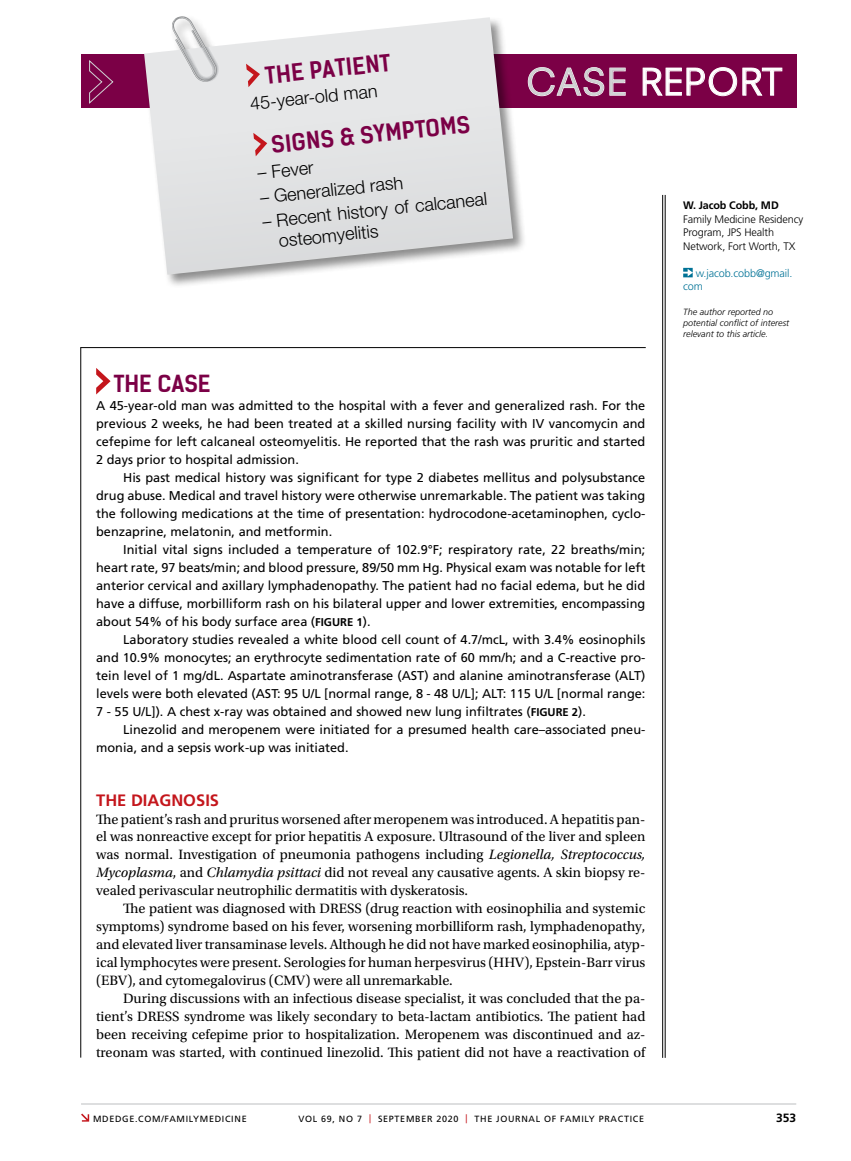
<style>
.page{position:relative;width:851px;height:1161px;background:#fff}
.page>*{position:absolute;margin:0;border:0;box-sizing:border-box;transform-origin:0 0}
.t1{font:36px "Neuzeit SLT Std";letter-spacing:.025em;color:#fff}
.t2{font:22.5px "Kelson Sans Bold BG";color:#7b0046}
.t3{font:300 18px/21px "Helvetica Neue LT Std";color:#000}
.t4{font:700 16.5px "Frutiger LT Std";color:#c4161c}
.t5{font:14.25px/18px "Utopia Std";color:#000;text-align:justify}
.t6{font:12.75px/18px "Frutiger LT Std";color:#000;text-align:justify}
.t7{font:700 12px "Frutiger LT Std";color:#000}
.t8{font:300 10.8px/13.5px "Frutiger LT Std";letter-spacing:-.01em;color:#000}
.t9{font:300 10.8px/13.5px "Frutiger LT Std";letter-spacing:-.01em;color:#007296}
.t10{font:700 10.8px "Frutiger LT Std";letter-spacing:-.01em;color:#000}
.t11{font:9px "Frutiger LT Std";letter-spacing:.075em;color:#000}
.t12{font:italic 300 9px/11.2px "Frutiger LT Std";color:#000}
.s1{color:#d1d3d4}
.s2{font-weight:700;font-size:11.25px}
.s3{font-style:italic}
.s4{color:#c4161c}
</style>
<div class="page">
<svg style="left:81px;top:1114px;width:8px;height:8px"></svg>
<hr style="left:81px;top:1104px;width:715px;height:1px;background:#bcbec0">
<div style="left:81px;top:54px;width:715px;height:54px;background:#7b0046"></div>
<svg style="left:89px;top:60px;width:25px;height:44px"></svg>
<svg style="left:527px;top:67px;width:99px;height:29px"></svg>
<svg style="left:642px;top:67px;width:140px;height:29px"></svg>
<hr style="left:665px;top:195px;width:1px;height:863px;background:#000">
<hr style="left:662px;top:195px;width:1px;height:863px;background:#000">
<svg style="left:683px;top:268px;width:9px;height:9px"></svg>
<svg style="left:96px;top:368px;width:15px;height:26px"></svg>
<hr style="left:80px;top:347px;width:1px;height:711px;background:#000">
<hr style="left:80px;top:347px;width:565px;height:1px;background:#000">
<div style="left:142px;top:15px;width:385px;height:274px;background:#000;opacity:.45"></div>
<svg style="left:144px;top:17px;width:369px;height:258px;background:#e1e1e2"></svg>
<svg style="left:171px;top:16px;width:54px;height:70px"></svg>
<svg style="left:246px;top:64px;width:14px;height:23px"></svg>
<svg style="left:253px;top:133px;width:14px;height:23px"></svg>
<h2 class="t2" style="left:264px;top:62px;width:127px;rotate:-6deg">THE PATIENT</h2>
<h3 class="t3" style="left:249px;top:93px;width:129px;rotate:-6deg">45-year-old man</h3>
<h2 class="t2" style="left:270px;top:131px;width:201px;rotate:-6deg">SIGNS &amp; SYMPTOMS</h2>
<h3 class="t3" style="left:256px;top:162px;width:58px;rotate:-6deg">– Fever</h3>
<h3 class="t3" style="left:259px;top:186px;width:145px;rotate:-6deg">– Generalized rash</h3>
<h3 class="t3" style="left:275px;top:209px;width:213px;text-indent:-14px;rotate:-6deg">– Recent history of calcaneal osteomyelitis</h3>
<h1 class="t1" style="left:526px;top:60px;width:257px"><span class="s1">CASE</span> REPORT</h1>
<p class="t10" style="left:683px;top:199px;width:97px">W. Jacob Cobb, MD</p>
<p class="t8" style="left:683px;top:212px;width:122px">Family Medicine Residency<br>Program, JPS Health<br>Network, Fort Worth, TX</p>
<p class="t9" style="left:683px;top:266px;width:111px;text-indent:13px">w.jacob.cobb@gmail. com</p>
<p class="t12" style="left:683px;top:306px;width:108px">The author reported no potential conflict of interest relevant to this article.</p>
<h2 class="t2" style="left:114px;top:369px;width:98px">THE CASE</h2>
<p class="t6" style="left:96px;top:396px;width:550px">A 45-year-old man was admitted to the hospital with a fever and generalized rash. For the previous 2 weeks, he had been treated at a skilled nursing facility with IV vancomycin and cefepime for left calcaneal osteomyelitis. He reported that the rash was pruritic and started 2 days prior to hospital admission.</p>
<p class="t6" style="left:96px;top:468px;width:550px;text-indent:27px">His past medical history was significant for type 2 diabetes mellitus and polysubstance drug abuse. Medical and travel history were otherwise unremarkable. The patient was taking the following medications at the time of presentation: hydrocodone-acetaminophen, cyclo&shy;benzaprine, melatonin, and metformin.</p>
<p class="t6" style="left:96px;top:540px;width:550px;text-indent:27px">Initial vital signs included a temperature of 102.9°F; respiratory rate, 22 breaths/min; heart rate, 97 beats/min; and blood pressure, 89/50 mm Hg. Physical exam was notable for left anterior cervical and axillary lymphadenopathy. The patient had no facial edema, but he did have a diffuse, morbilliform rash on his bilateral upper and lower extremities, encompassing about 54% of his body surface area (<span class="s2">FIGURE 1</span>).</p>
<p class="t6" style="left:96px;top:630px;width:550px;text-indent:27px">Laboratory studies revealed a white blood cell count of 4.7/mcL, with 3.4% eosinophils and 10.9% monocytes; an erythrocyte sedimentation rate of 60 mm/h; and a C-reactive pro&shy;tein level of 1 mg/dL. Aspartate aminotransferase (AST) and alanine aminotransferase (ALT) levels were both elevated (AST: 95 U/L [normal range, 8 - 48 U/L]; ALT: 115 U/L [normal range:<br>7 - 55 U/L]). A chest x-ray was obtained and showed new lung infiltrates (<span class="s2">FIGURE 2</span>).</p>
<p class="t6" style="left:96px;top:720px;width:550px;text-indent:27px">Linezolid and meropenem were initiated for a presumed health care–associated pneu&shy;monia, and a sepsis work-up was initiated.</p>
<p class="t4" style="left:96px;top:790px;width:124px">THE DIAGNOSIS</p>
<p class="t5" style="left:96px;top:810px;width:550px">The patient’s rash and pruritus worsened after meropenem was introduced. A hepatitis pan&shy;el was nonreactive except for prior hepatitis A exposure. Ultrasound of the liver and spleen was normal. Investigation of pneumonia pathogens including <span class="s3">Legionella, Streptococcus, Mycoplasma</span>, and <span class="s3">Chlamydia psittaci</span> did not reveal any causative agents. A skin biopsy re&shy;vealed perivascular neutrophilic dermatitis with dyskeratosis.</p>
<p class="t5" style="left:96px;top:900px;width:550px;text-indent:27px">The patient was diagnosed with DRESS (drug reaction with eosinophilia and systemic symptoms) syndrome based on his fever, worsening morbilliform rash, lymphadenopathy, and elevated liver transaminase levels. Although he did not have marked eosinophilia, atyp&shy;ical lymphocytes were present. Serologies for human herpesvirus (HHV), Epstein-Barr virus (EBV), and cytomegalovirus (CMV) were all unremarkable.</p>
<p class="t5" style="left:96px;top:990px;width:550px;text-indent:27px">During discussions with an infectious disease specialist, it was concluded that the pa&shy;tient’s DRESS syndrome was likely secondary to beta-lactam antibiotics. The patient had been receiving cefepime prior to hospitalization. Meropenem was discontinued and az&shy;treonam was started, with continued linezolid. This patient did not have a reactivation of</p>
<p class="t11" style="left:93px;top:1113px;width:155px">MDEDGE.COM/FAMILYMEDICINE</p>
<p class="t11" style="left:298px;top:1113px;width:347px">VOL 69, NO 7 <span class="s4">|</span> SEPTEMBER 2020 <span class="s4">|</span> THE JOURNAL OF FAMILY PRACTICE</p>
<p class="t7" style="left:776px;top:1111px;width:22px">353</p>
</div>
